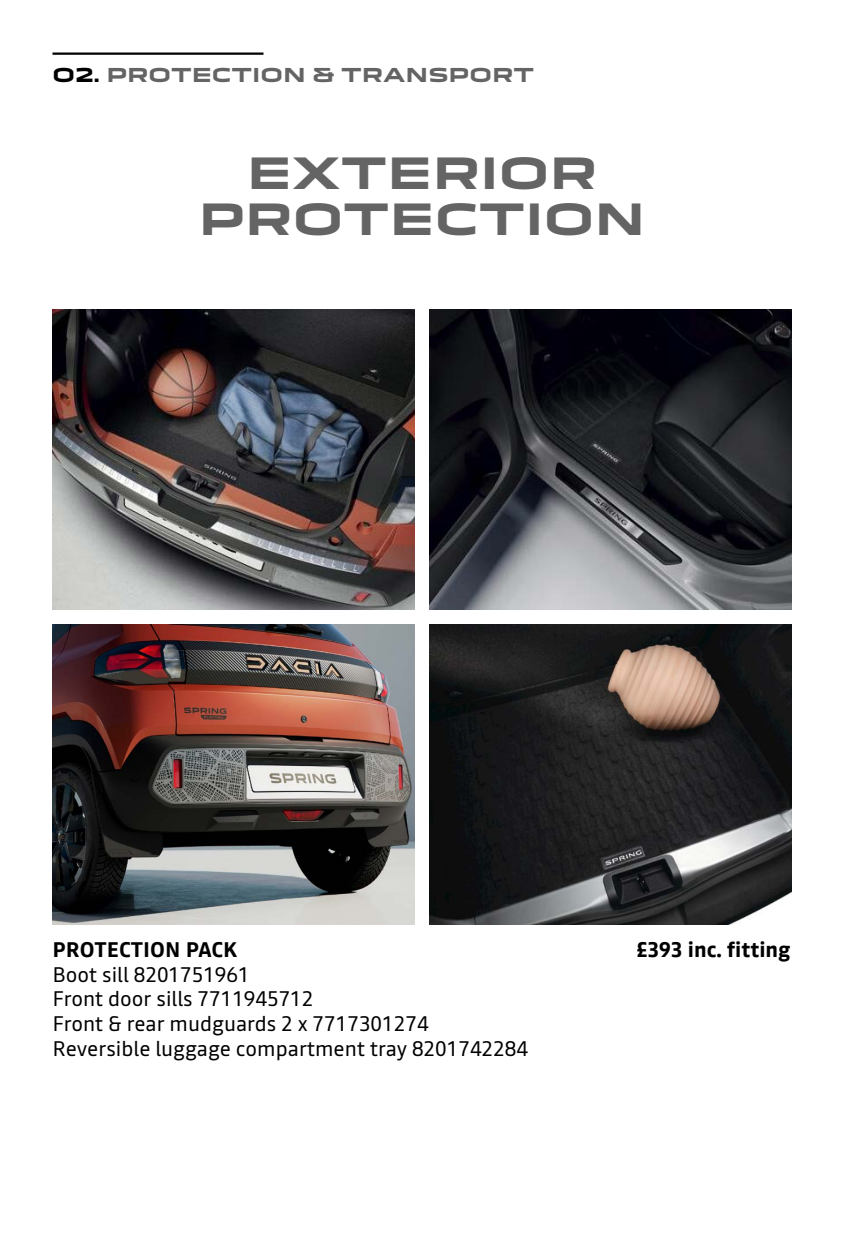
<style>
.page{position:relative;width:844px;height:1259px;background:#fff}
.page>*{position:absolute;margin:0;border:0;box-sizing:border-box;transform-origin:0 0}
.t1{font:700 42px/45.8px "Dacia Block Extended";color:#646464;text-align:center}
.t2{font:21px/24.8px "Read";color:#000}
.t3{font:700 21px "Read";color:#000}
.t4{font:700 18.75px "Dacia Block Extended";color:#646464}
.s1{color:#000}
</style>
<div class="page">
<hr style="left:52px;top:52px;width:211px;height:3px;background:#000">
<img style="left:429px;top:625px;width:362px;height:300px">
<img style="left:429px;top:310px;width:362px;height:300px">
<img style="left:52px;top:625px;width:362px;height:300px">
<img style="left:52px;top:310px;width:362px;height:300px">
<p class="t4" style="left:52px;top:65px;width:483px"><span class="s1">O2.</span> PROTECTION &amp; TRANSPORT</p>
<h1 class="t1" style="left:198px;top:151px;width:448px">EXTERIOR<br>PROTECTION</h1>
<p class="t3" style="left:52px;top:934px;width:186px">PROTECTION PACK</p>
<p class="t3" style="left:636px;top:934px;width:155px">£393 inc. fitting</p>
<p class="t2" style="left:52px;top:961px;width:477px">Boot sill 8201751961<br>Front door sills 7711945712<br>Front &amp; rear mudguards 2 x 7717301274<br>Reversible luggage compartment tray 8201742284</p>
</div>
